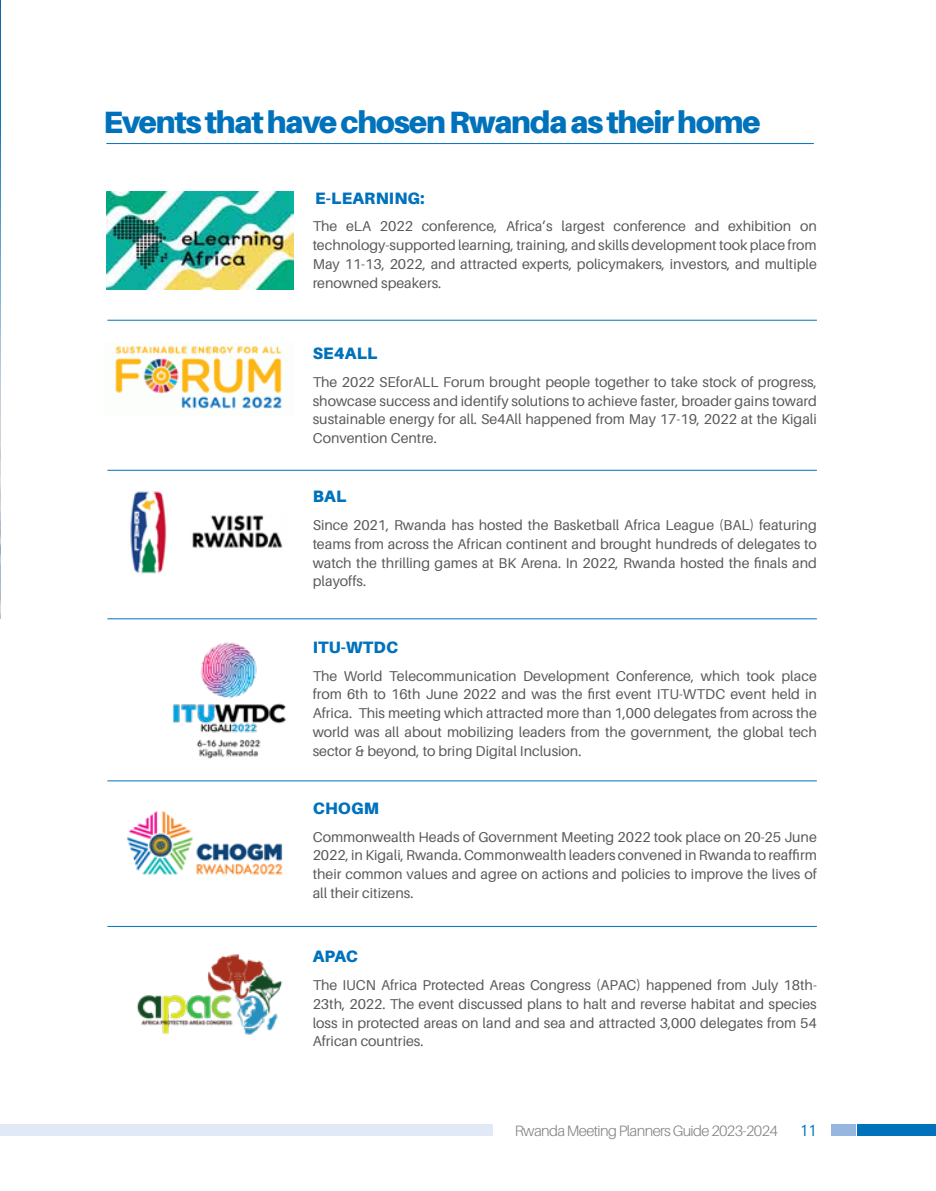
<style>
.page{position:relative;width:936px;height:1191px;background:#fff}
.page>*{position:absolute;margin:0;border:0;box-sizing:border-box;transform-origin:0 0}
.t1{font:900 30.9px "Aileron";letter-spacing:-.04em;color:#0072bc}
.t2{font:900 16.5px "Aileron";letter-spacing:.01em;color:#0072bc}
.t3{font:300 15px "Aileron";letter-spacing:-.04em;color:#808285}
.t4{font:15px "Neuzeit SLT Std";color:#0072bc}
.t5{font:14.25px/18.8px "Aileron";color:#58595b;text-align:justify}
</style>
<div class="page">
<div style="left:0;top:1124px;width:492px;height:11px;background:#e1e8f6"></div>
<div style="left:831px;top:1124px;width:24px;height:11px;background:#95b6df"></div>
<div style="left:857px;top:1124px;width:78px;height:11px;background:#0072bc"></div>
<img style="left:0;top:0;width:1px;height:619px">
<hr style="left:106px;top:143px;width:707px;height:1px;background:#0072bc">
<hr style="left:107px;top:320px;width:709px;height:1px;background:#0072bc">
<hr style="left:107px;top:470px;width:709px;height:1px;background:#0072bc">
<hr style="left:107px;top:618px;width:709px;height:1px;background:#0072bc">
<hr style="left:107px;top:780px;width:709px;height:1px;background:#0072bc">
<hr style="left:107px;top:926px;width:709px;height:1px;background:#0072bc">
<img style="left:106px;top:191px;width:187px;height:99px">
<img style="left:115px;top:346px;width:167px;height:63px">
<img style="left:130px;top:491px;width:153px;height:83px">
<img style="left:173px;top:642px;width:114px;height:116px">
<img style="left:126px;top:810px;width:157px;height:65px">
<img style="left:137px;top:954px;width:146px;height:81px">
<h1 class="t1" style="left:103px;top:104px;width:659px">Events that have chosen Rwanda as their home</h1>
<p class="t2" style="left:315px;top:188px;width:111px">E-LEARNING:</p>
<p class="t5" style="left:313px;top:217px;width:505px">The eLA 2022 conference, Africa’s largest conference and exhibition on technology-supported learning, training, and skills development took place from May 11-13, 2022, and attracted experts, policymakers, investors, and multiple renowned speakers.</p>
<p class="t2" style="left:313px;top:343px;width:66px">SE4ALL</p>
<p class="t5" style="left:313px;top:372px;width:505px">The 2022 SEforALL Forum brought people together to take stock of progress, showcase success and identify solutions to achieve faster, broader gains toward sustainable energy for all. Se4All happened from May 17-19, 2022 at the Kigali Convention Centre.</p>
<p class="t2" style="left:313px;top:487px;width:35px">BAL</p>
<p class="t5" style="left:313px;top:516px;width:505px">Since 2021, Rwanda has hosted the Basketball Africa League (BAL) featuring teams from across the African continent and brought hundreds of delegates to watch the thrilling games at BK Arena. In 2022, Rwanda hosted the finals and playoffs.</p>
<p class="t2" style="left:313px;top:637px;width:87px">ITU-WTDC</p>
<p class="t5" style="left:313px;top:666px;width:505px">The World Telecommunication Development Conference, which took place from 6th to 16th June 2022 and was the first event ITU-WTDC event held in Africa. This meeting which attracted more than 1,000 delegates from across the world was all about mobilizing leaders from the government, the global tech sector &amp; beyond, to bring Digital Inclusion.</p>
<p class="t2" style="left:313px;top:798px;width:68px">CHOGM</p>
<p class="t5" style="left:313px;top:827px;width:505px">Commonwealth Heads of Government Meeting 2022 took place on 20-25 June 2022, in Kigali, Rwanda. Commonwealth leaders convened in Rwanda to reaffirm their common values and agree on actions and policies to improve the lives of all their citizens.</p>
<p class="t2" style="left:313px;top:947px;width:47px">APAC</p>
<p class="t5" style="left:313px;top:976px;width:505px">The IUCN Africa Protected Areas Congress (APAC) happened from July 18th-23th, 2022. The event discussed plans to halt and reverse habitat and species loss in protected areas on land and sea and attracted 3,000 delegates from 54<br>African countries.</p>
<p class="t3" style="left:514px;top:1123px;width:265px">Rwanda Meeting Planners Guide 2023-2024</p>
<p class="t4" style="left:800px;top:1121px;width:18px">11</p>
</div>
